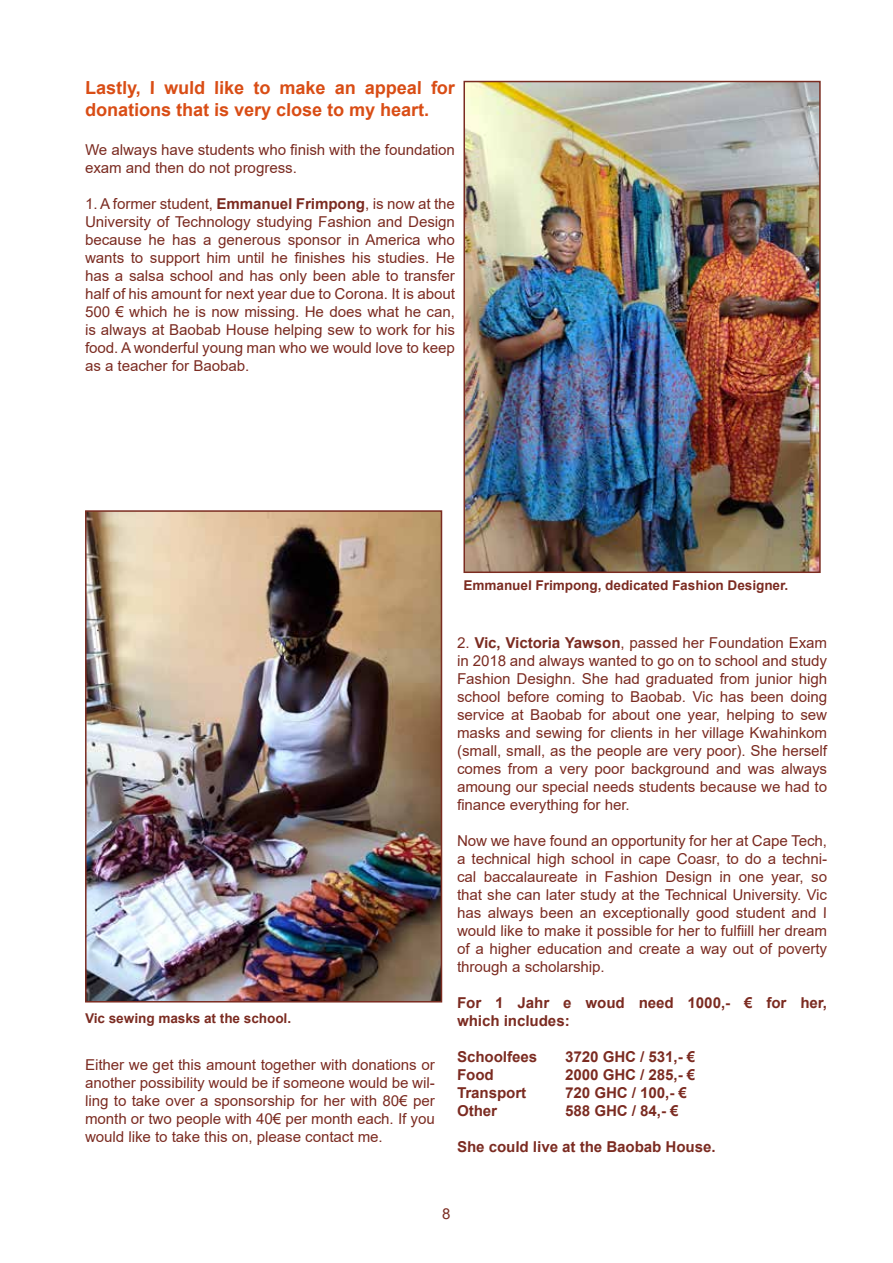
<style>
.page{position:relative;width:893px;height:1263px;background:#fff}
.page>*{position:absolute;margin:0;border:0;box-sizing:border-box;transform-origin:0 0}
.t1{font:700 18px/21.6px "Arial";color:#d94d15}
.t2{font:15px/18px "Arial";color:#7b2b21;text-align:justify}
.t3{font:700 15px/18px "Arial";color:#7b2b21}
.t4{font:15px "Arial";color:#7b2c21}
.t5{font:700 13.5px "Arial";color:#7b2b21}
.s1{font-weight:700}
</style>
<div class="page">
<img style="left:466px;top:84px;width:352px;height:486px">
<div style="left:463px;top:81px;width:358px;height:492px;border:2px solid #7b2c21"></div>
<img style="left:88px;top:513px;width:351px;height:486px">
<div style="left:85px;top:510px;width:357px;height:492px;border:2px solid #7b2c21"></div>
<p class="t1" style="left:85px;top:77px;width:371px">Lastly, I wuld like to make an appeal for donations that is very close to my heart.</p>
<p class="t2" style="left:85px;top:141px;width:372px">We always have students who finish with the foundation exam and then do not progress.</p>
<p class="t2" style="left:85px;top:195px;width:372px">1. A former student, <span class="s1">Emmanuel Frimpong</span>, is now at the University of Technology studying Fashion and Design because he has a generous sponsor in America who wants to support him until he finishes his studies. He has a salsa school and has only been able to transfer half of his amount for next year due to Corona. It is about 500 € which he is now missing. He does what he can, is always at Baobab House helping sew to work for his food. A wonderful young man who we would love to keep as a teacher for Baobab.</p>
<p class="t5" style="left:463px;top:576px;width:327px">Emmanuel Frimpong, dedicated Fashion Designer.</p>
<p class="t5" style="left:85px;top:1009px;width:208px">Vic sewing masks at the school.</p>
<p class="t2" style="left:85px;top:1055px;width:352px">Either we get this amount together with donations or another possibility would be if someone would be wil&shy;ling to take over a sponsorship for her with 80€ per month or two people with 40€ per month each. If you would like to take this on, please contact me.</p>
<p class="t2" style="left:457px;top:633px;width:372px">2. <span class="s1">Vic, Victoria Yawson</span>, passed her Foundation Exam in 2018 and always wanted to go on to school and study Fashion Desighn. She had graduated from junior high school before coming to Baobab. Vic has been doing service at Baobab for about one year, helping to sew masks and sewing for clients in her village Kwahinkom (small, small, as the people are very poor). She herself comes from a very poor background and was always amoung our special needs students because we had to finance everything for her.</p>
<p class="t2" style="left:457px;top:831px;width:372px">Now we have found an opportunity for her at Cape Tech, a technical high school in cape Coasr, to do a techni&shy;cal baccalaureate in Fashion Design in one year, so that she can later study at the Technical University. Vic has always been an exceptionally good student and I would like to make it possible for her to fulfiill her dream of a higher education and create a way out of poverty through a scholarship.</p>
<p class="t3" style="left:457px;top:994px;width:372px">For 1 Jahr e woud need 1000,- € for her, which includes:</p>
<p class="t3" style="left:457px;top:1048px;width:82px">Schoolfees</p>
<p class="t3" style="left:565px;top:1048px;width:132px">3720 GHC / 531,- €</p>
<p class="t3" style="left:457px;top:1066px;width:39px">Food</p>
<p class="t3" style="left:565px;top:1066px;width:132px">2000 GHC / 285,- €</p>
<p class="t3" style="left:457px;top:1084px;width:71px">Transport</p>
<p class="t3" style="left:565px;top:1084px;width:123px">720 GHC / 100,- €</p>
<p class="t3" style="left:457px;top:1102px;width:42px">Other</p>
<p class="t3" style="left:565px;top:1102px;width:115px">588 GHC / 84,- €</p>
<p class="t3" style="left:457px;top:1138px;width:260px">She could live at the Baobab House.</p>
<p class="t4" style="left:442px;top:1203px;width:10px">8</p>
</div>
